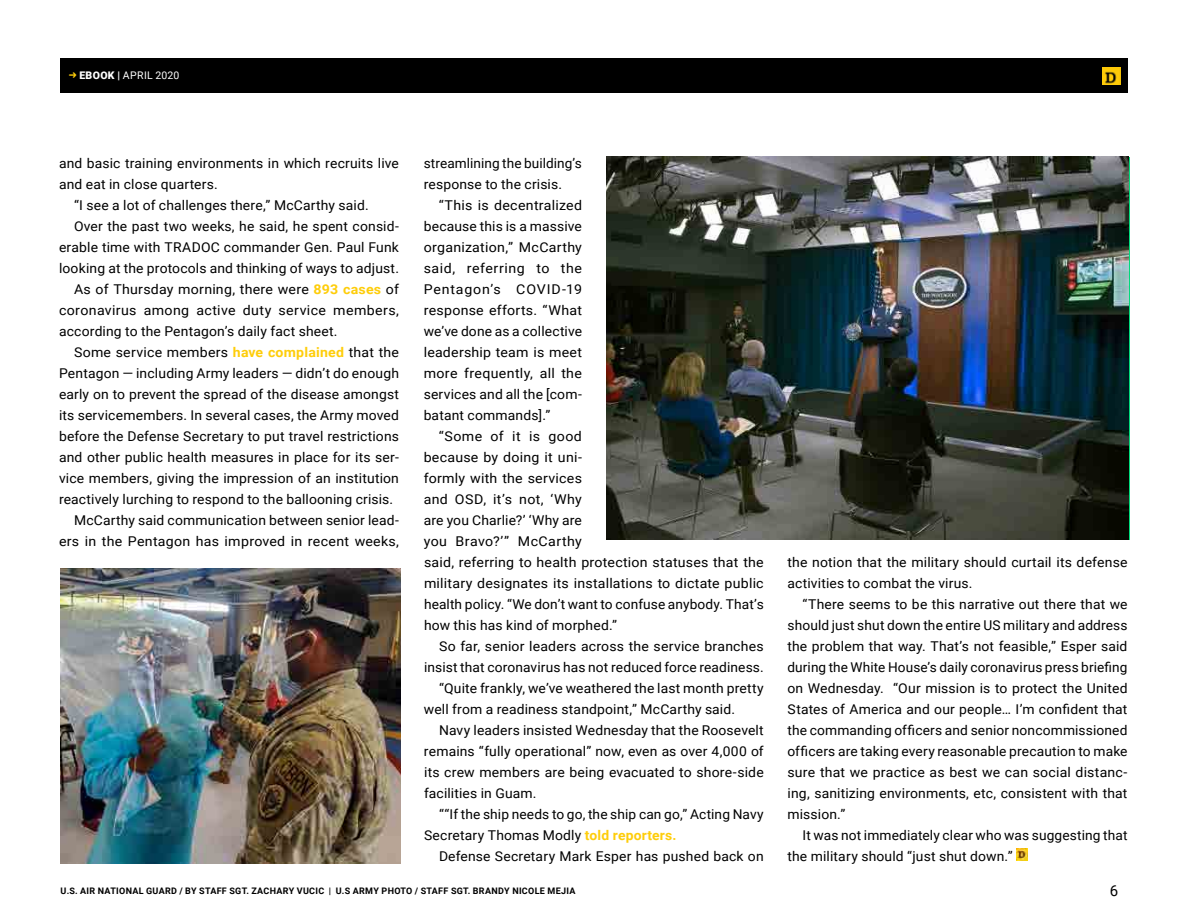
<style>
.page{position:relative;width:1188px;height:918px;background:#fff}
.page>*{position:absolute;margin:0;border:0;box-sizing:border-box;transform-origin:0 0}
.t1{font:700 15px "Roboto";letter-spacing:.035em;color:#fff}
.t2{font:15px "Roboto";color:#000}
.t3{font:13.5px/21px "Roboto";letter-spacing:.01em;color:#000}
.t4{font:13.5px/21px "Roboto";letter-spacing:.01em;color:#000;text-align:justify;scale:1.05 1}
.t5{font:13.5px/21px "Roboto";letter-spacing:.01em;color:#000;scale:1.04 1}
.t6{font:10.5px "Roboto";letter-spacing:.035em;color:#fff}
.t7{font:700 9px "Roboto";letter-spacing:.035em;color:#000}
.s1{font-weight:900}
.s2{font-weight:700;color:#fecd0a}
</style>
<div class="page">
<div style="left:60px;top:58px;width:1068px;height:35px;background:#000"></div>
<img style="left:1102px;top:68px;width:19px;height:17px">
<img style="left:60px;top:568px;width:340px;height:296px">
<img style="left:606px;top:157px;width:523px;height:383px">
<svg style="left:1016px;top:849px;width:11px;height:12px"></svg>
<p class="t1" style="left:99px;top:66px;width:139px">SECURITY REPORT</p>
<p class="t6" style="left:79px;top:68px;width:101px"><span class="s1">EBOOK |</span> APRIL 2020</p>
<p class="t3" style="left:59px;top:152px;width:342px">and basic training environments in which recruits live</p>
<p class="t3" style="left:59px;top:173px;width:160px">and eat in close quarters.</p>
<p class="t3" style="left:74px;top:194px;width:296px">“I see a lot of challenges there,” McCarthy said.</p>
<p class="t3" style="left:74px;top:215px;width:327px">Over the past two weeks, he said, he spent consid-</p>
<p class="t3" style="left:59px;top:236px;width:342px">erable time with TRADOC commander Gen. Paul Funk</p>
<p class="t3" style="left:59px;top:257px;width:342px">looking at the protocols and thinking of ways to adjust.</p>
<p class="t4" style="left:74px;top:278px;width:311px">As of Thursday morning, there were <span class="s2">893 cases</span> of</p>
<p class="t4" style="left:59px;top:299px;width:325px">coronavirus among active duty service members,</p>
<p class="t3" style="left:59px;top:320px;width:280px">according to the Pentagon’s daily fact sheet.</p>
<p class="t4" style="left:74px;top:341px;width:311px">Some service members <span class="s2">have complained</span> that the</p>
<p class="t3" style="left:59px;top:362px;width:342px">Pentagon — including Army leaders — didn’t do enough</p>
<p class="t3" style="left:59px;top:383px;width:342px">early on to prevent the spread of the disease amongst</p>
<p class="t3" style="left:59px;top:404px;width:342px">its servicemembers. In several cases, the Army moved</p>
<p class="t3" style="left:59px;top:425px;width:341px">before the Defense Secretary to put travel restrictions</p>
<p class="t3" style="left:59px;top:446px;width:342px">and other public health measures in place for its ser-</p>
<p class="t3" style="left:59px;top:467px;width:341px">vice members, giving the impression of an institution</p>
<p class="t3" style="left:59px;top:488px;width:336px">reactively lurching to respond to the ballooning crisis.</p>
<p class="t3" style="left:74px;top:509px;width:326px">McCarthy said communication between senior lead-</p>
<p class="t4" style="left:59px;top:530px;width:325px">ers in the Pentagon has improved in recent weeks,</p>
<p class="t3" style="left:424px;top:152px;width:160px">streamlining the building’s response to the crisis.</p>
<p class="t4" style="left:424px;top:194px;width:152px;text-indent:15px">“This is decentralized because this is a massive organization,” McCarthy said, referring to the Pentagon’s COVID-19 response efforts. “What we’ve done as a collective leadership team is meet more frequently, all the services and all the [com&shy;batant commands].”</p>
<p class="t4" style="left:424px;top:425px;width:325px;text-align:left;text-indent:15px">“Some of it is good<br>because by doing it uni-<br>formly with the services<br>and OSD, it’s not, ‘Why<br>are you Charlie?’ ‘Why are<br>you Bravo?’” McCarthy<br>said, referring to health protection statuses that the military designates its installations to dictate public health policy. “We don’t want to confuse anybody. That’s how this has kind of morphed.”</p>
<p class="t5" style="left:439px;top:635px;width:314px">So far, senior leaders across the service branches</p>
<p class="t3" style="left:424px;top:656px;width:341px">insist that coronavirus has not reduced force readiness.</p>
<p class="t3" style="left:439px;top:677px;width:326px">“Quite frankly, we’ve weathered the last month pretty</p>
<p class="t3" style="left:424px;top:698px;width:313px">well from a readiness standpoint,” McCarthy said.</p>
<p class="t3" style="left:439px;top:719px;width:326px">Navy leaders insisted Wednesday that the Roosevelt</p>
<p class="t3" style="left:424px;top:740px;width:341px">remains “fully operational” now, even as over 4,000 of</p>
<p class="t5" style="left:424px;top:761px;width:328px">its crew members are being evacuated to shore-side</p>
<p class="t3" style="left:424px;top:782px;width:114px">facilities in Guam.</p>
<p class="t3" style="left:439px;top:803px;width:326px">““If the ship needs to go, the ship can go,” Acting Navy</p>
<p class="t3" style="left:424px;top:824px;width:254px">Secretary Thomas Modly <span class="s2">told reporters.</span></p>
<p class="t3" style="left:439px;top:845px;width:326px">Defense Secretary Mark Esper has pushed back on</p>
<p class="t7" style="left:61px;top:884px;width:516px">U.S. AIR NATIONAL GUARD / BY STAFF SGT. ZACHARY VUCIC | U.S ARMY PHOTO / STAFF SGT. BRANDY NICOLE MEJIA</p>
<p class="t5" style="left:788px;top:551px;width:328px">the notion that the military should curtail its defense activities to combat the virus.</p>
<p class="t3" style="left:788px;top:593px;width:342px;text-align:justify;text-indent:15px">“There seems to be this narrative out there that we should just shut down the entire US military and address the problem that way. That’s not feasible,” Esper said during the White House’s daily coronavirus press briefing on Wednesday. “Our mission is to protect the United States of America and our people… I’m confident that the commanding officers and senior noncommissioned officers are taking every reasonable precaution to make sure that we practice as best we can social distanc&shy;ing, sanitizing environments, etc, consistent with that mission.”</p>
<p class="t3" style="left:788px;top:824px;width:342px;text-indent:15px">It was not immediately clear who was suggesting that the military should “just shut down.”</p>
<p class="t2" style="left:1110px;top:880px;width:10px">6</p>
</div>
